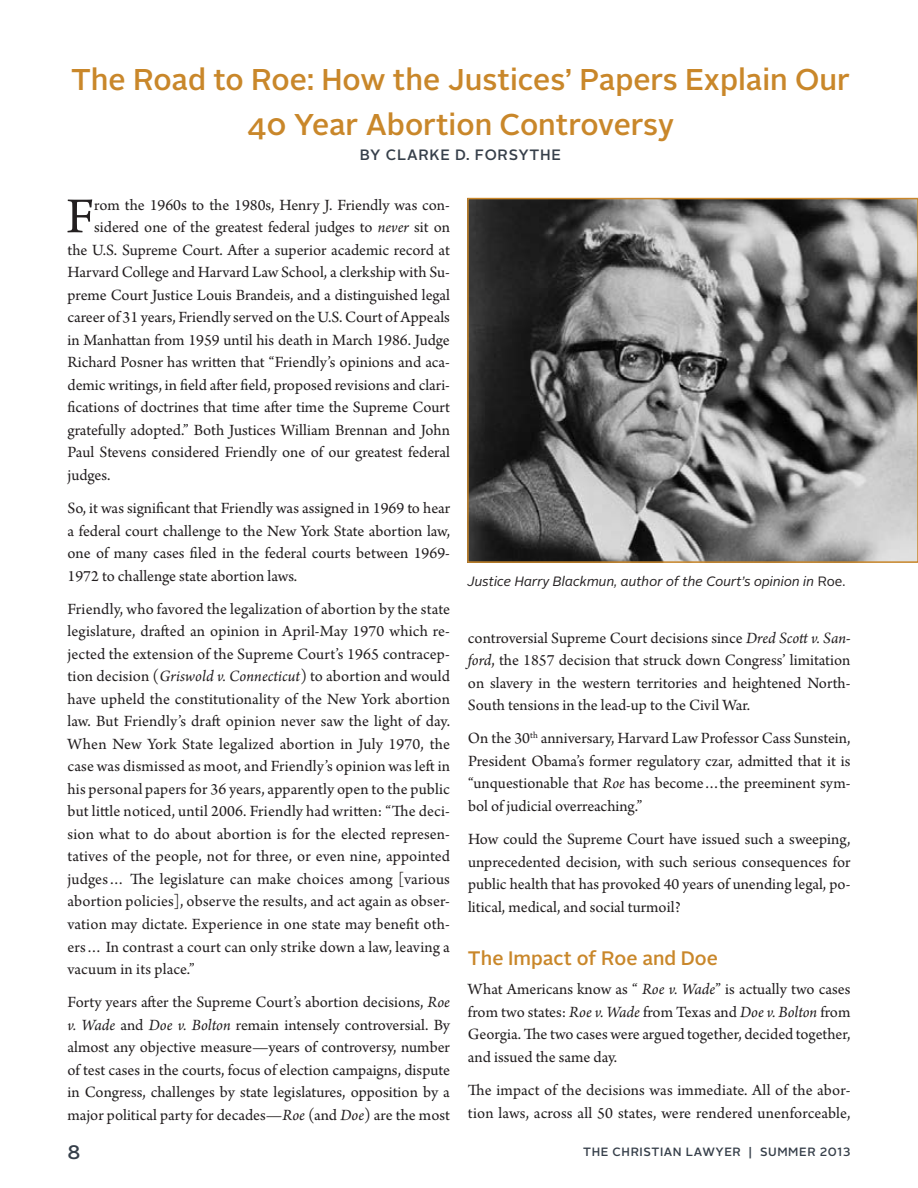
<style>
.page{position:relative;width:918px;height:1188px;background:#fff}
.page>*{position:absolute;margin:0;border:0;box-sizing:border-box;transform-origin:0 0}
.t1{font:52.95px "Arno Pro";color:#231f20}
.t2{font:500 30px/45px "Alright Sans";color:#c9872a;text-align:center}
.t3{font:500 19.5px "Alright Sans";color:#c9872a}
.t4{font:500 19.5px "Alright Sans";color:#363f4a}
.t5{font:16.5px/22.5px "Arno Pro";color:#231f20;text-align:justify}
.t6{font:500 15px "Alright Sans";letter-spacing:.05em;color:#363f4a}
.t7{font:italic 13.5px "Alright Sans";color:#231f20}
.t8{font:500 12px "Alright Sans";letter-spacing:.05em;color:#363f4a}
.s1{font-style:italic}
.s2{font-style:normal}
</style>
<div class="page">
<img style="left:470px;top:201px;width:445px;height:359px">
<div style="left:467px;top:198px;width:451px;height:365px;border:2px solid #c9872a"></div>
<h2 class="t2" style="left:71px;top:58px;width:780px">The Road to Roe: How the Justices’ Papers Explain Our<br>40 Year Abortion Controversy</h2>
<p class="t6" style="left:360px;top:145px;width:149px">By Clar ke D. Forsy</p>
<p class="t6" style="left:530px;top:145px;width:31px">the</p>
<h1 class="t1" style="left:66px;top:186px;width:30px">F</h1>
<p class="t5" style="left:94px;top:194px;width:357px">rom the 1960s to the 1980s, Henry J. Friendly was con-</p>
<p class="t5" style="left:94px;top:217px;width:357px">sidered one of the greatest federal judges to <span class="s1">never</span> sit on</p>
<p class="t5" style="left:68px;top:239px;width:384px">the U.S. Supreme Court. After a superior academic record at</p>
<p class="t5" style="left:68px;top:262px;width:384px">Harvard College and Harvard Law School, a clerkship with Su-</p>
<p class="t5" style="left:68px;top:284px;width:384px">preme Court Justice Louis Brandeis, and a distinguished legal</p>
<p class="t5" style="left:68px;top:307px;width:384px">career of 31 years, Friendly served on the U.S. Court of Appeals</p>
<p class="t5" style="left:68px;top:329px;width:384px">in Manhattan from 1959 until his death in March 1986. Judge</p>
<p class="t5" style="left:68px;top:352px;width:384px">Richard Posner has written that “Friendly’s opinions and aca-</p>
<p class="t5" style="left:68px;top:374px;width:384px">demic writings, in field after field, proposed revisions and clari-</p>
<p class="t5" style="left:68px;top:397px;width:384px">fications of doctrines that time after time the Supreme Court</p>
<p class="t5" style="left:68px;top:419px;width:384px">gratefully adopted.” Both Justices William Brennan and John</p>
<p class="t5" style="left:68px;top:442px;width:384px">Paul Stevens considered Friendly one of our greatest federal</p>
<p class="t5" style="left:68px;top:464px;width:44px">judges.</p>
<p class="t5" style="left:68px;top:498px;width:384px">So, it was significant that Friendly was assigned in 1969 to hear a federal court challenge to the New York State abortion law, one of many cases filed in the federal courts between 1969- 1972 to challenge state abortion laws.</p>
<p class="t5" style="left:68px;top:599px;width:384px">Friendly, who favored the legalization of abortion by the state legislature, drafted an opinion in April-May 1970 which re&shy;jected the extension of the Supreme Court’s 1965 contracep&shy;tion decision (<span class="s1">Griswold v. Connecticut</span>) to abortion and would have upheld the constitutionality of the New York abortion law. But Friendly’s draft opinion never saw the light of day.<br>When New York State legalized abortion in July 1970, the case was dismissed as moot, and Friendly’s opinion was left in his personal papers for 36 years, apparently open to the public but little noticed, until 2006. Friendly had written: “The deci&shy;sion what to do about abortion is for the elected represen&shy;tatives of the people, not for three, or even nine, appointed judges… The legislature can make choices among [various abortion policies], observe the results, and act again as obser&shy;vation may dictate. Experience in one state may benefit oth&shy;ers… In contrast a court can only strike down a law, leaving a vacuum in its place.”</p>
<p class="t5" style="left:68px;top:992px;width:385px">Forty years after the Supreme Court’s abortion decisions, <span class="s1">Roe v. Wade</span> and <span class="s1">Doe v. Bolton</span> remain intensely controversial. By almost any objective measure—years of controversy, number of test cases in the courts, focus of election campaigns, dispute in Congress, challenges by state legislatures, opposition by a major political party for decades—<span class="s1">Roe</span> (and <span class="s1">Doe</span>) are the most</p>
<p class="t7" style="left:467px;top:572px;width:380px">Justice Harry Blackmun, author of the Court’s opinion in <span class="s2">Roe.</span></p>
<p class="t5" style="left:468px;top:627px;width:384px">controversial Supreme Court decisions since <span class="s1">Dred Scott v. San&shy;ford</span>, the 1857 decision that struck down Congress’ limitation on slavery in the western territories and heightened North-South tensions in the lead-up to the Civil War.</p>
<p class="t5" style="left:468px;top:728px;width:384px">On the 30<sup>th</sup> anniversary, Harvard Law Professor Cass Sunstein, President Obama’s former regulatory czar, admitted that it is “unquestionable that <span class="s1">Roe</span> has become…the preeminent sym&shy;bol of judicial overreaching.”</p>
<p class="t5" style="left:468px;top:829px;width:384px">How could the Supreme Court have issued such a sweeping, unprecedented decision, with such serious consequences for public health that has provoked 40 years of unending legal, po&shy;litical, medical, and social turmoil?</p>
<p class="t3" style="left:468px;top:945px;width:252px">The Impact of Roe and Doe</p>
<p class="t5" style="left:468px;top:979px;width:384px">What Americans know as “ <span class="s1">Roe v. Wade</span>” is actually two cases from two states: <span class="s1">Roe v. Wade</span> from Texas and <span class="s1">Doe v. Bolton</span> from Georgia. The two cases were argued together, decided together, and issued the same day.</p>
<p class="t5" style="left:468px;top:1080px;width:384px">The impact of the decisions was immediate. All of the abor&shy;tion laws, across all 50 states, were rendered unenforceable,</p>
<p class="t4" style="left:68px;top:1138px;width:15px">8</p>
<p class="t8" style="left:583px;top:1143px;width:269px">The Christian Lawyer | Summer 2013</p>
</div>
